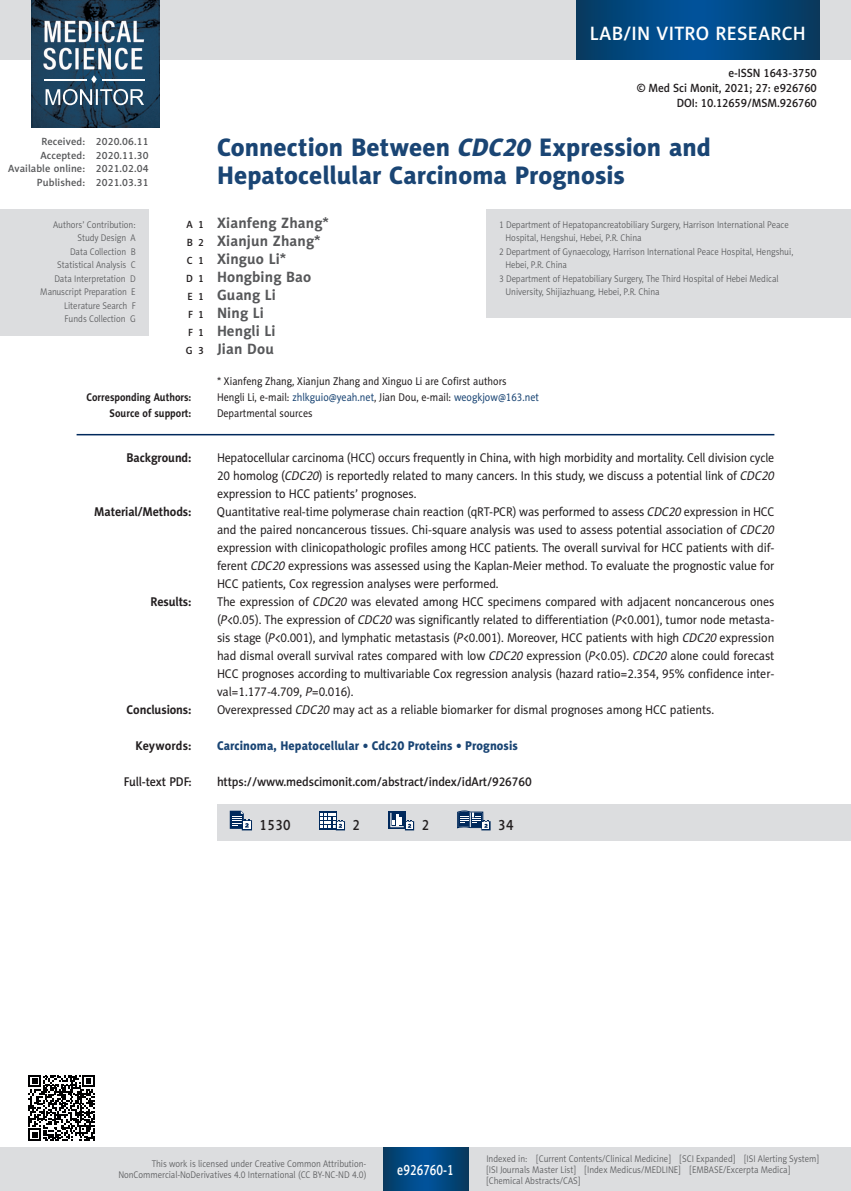
<style>
.page{position:relative;width:851px;height:1191px;background:#fff}
.page>*{position:absolute;margin:0;border:0;box-sizing:border-box;transform-origin:0 0}
.MSM_Tytul{font:25.5px/28.5px "Naomi Sans EFN Heavy";color:#1a4574}
.t1{font:19.5px "Naomi Sans EFN Medium";letter-spacing:.015em;color:#fff}
.MSM_Autorzy{font:700 15px "Naomi Sans EFN";letter-spacing:.01em;color:#57585a}
.MSM_e-PAGINA{font:15px "Naomi Sans EFN Medium";color:#fff;scale:.8 1}
.MSM_dane{font:15px "Naomi Sans EFN Medium";letter-spacing:.03em;color:#231f20;scale:.9 1}
.MSM_Summary_body{font:12.75px/18px "Naomi Sans EFN";letter-spacing:-.01em;color:#231f20;text-align:justify;scale:.95 1}
.MSM_Summary_body-2{font:12.75px/18px "Naomi Sans EFN";letter-spacing:-.01em;color:#231f20;text-align:justify;scale:.94 1}
.MSM_full_text_pdf{font:12.75px "Naomi Sans EFN Medium";letter-spacing:-.01em;color:#231f20;scale:.95 1}
.MSM_keywords{font:12.75px "Naomi Sans EFN Heavy";letter-spacing:.005em;color:#1a4574;scale:.95 1}
.MSM_Summary_body-3{font:700 12.75px "Naomi Sans EFN";letter-spacing:-.01em;color:#231f20;scale:.95 1}
.MSM_Summary_body-4{font:700 12.75px "Naomi Sans EFN";letter-spacing:-.01em;color:#231f20;scale:.94 1}
.MSM_keywords-2{font:700 12.75px "Naomi Sans EFN";letter-spacing:.005em;color:#231f20;scale:.95 1}
.MSM_full_text_pdf-2{font:12px "Naomi Sans EFN Medium";letter-spacing:-.01em;color:#231f20;scale:.95 1}
.MSM_Adres{font:11.25px "Naomi Sans EFN";color:#1a4574;scale:.9 1}
.MSM_Adres-2{font:11.25px "Naomi Sans EFN";color:#231f20;scale:.9 1}
.MSM_Adres-3{font:700 11.25px "Naomi Sans EFN";color:#231f20;scale:.9 1}
.MSM_Support{font:11.25px "Naomi Sans EFN";color:#231f20;scale:.9 1}
.MSM_Support-2{font:700 11.25px "Naomi Sans EFN";color:#231f20;scale:.9 1}
.t2{font:10.5px "Naomi Sans EFN Medium";letter-spacing:.01em;color:#57585a}
.MSM_Afiliacja{font:9.75px/13.5px "Naomi Sans EFN Light";color:#57585a;scale:.9 1}
.s1{font-style:italic}
.s2{font-family:"Naomi Sans EFN Medium";font-weight:400;font-size:10.5px;color:#231f20}
.s3{color:#231f20}
</style>
<div class="page">
<div style="left:217px;top:804px;width:633px;height:36px;background:#dcdddf"></div>
<svg style="left:230px;top:810px;width:22px;height:20px"></svg>
<div style="left:319px;top:811px;width:17px;height:18px;background:#00295c"></div>
<svg style="left:320px;top:812px;width:25px;height:18px"></svg>
<div style="left:388px;top:811px;width:18px;height:18px;background:#00295c"></div>
<svg style="left:390px;top:813px;width:24px;height:17px"></svg>
<svg style="left:457px;top:810px;width:33px;height:20px"></svg>
<hr style="left:77px;top:434px;width:697px;height:1px;background:#00295c">
<div style="left:0;top:210px;width:148px;height:126px;background:#dcdddf"></div>
<div style="left:486px;top:210px;width:364px;height:108px;background:#dcdddf"></div>
<svg style="left:28px;top:1075px;width:67px;height:66px"></svg>
<div style="left:0;top:1148px;width:850px;height:43px;background:#dcdddf"></div>
<svg style="left:383px;top:1147px;width:85px;height:43px;background:#02477e"></svg>
<div style="left:0;top:0;width:850px;height:60px;background:#dcdddf"></div>
<img style="left:32px;top:0;width:127px;height:128px">
<img style="left:45px;top:79px;width:41px;height:1px">
<img style="left:103px;top:79px;width:41px;height:1px">
<svg style="left:91px;top:75px;width:6px;height:8px"></svg>
<img style="left:46px;top:89px;width:98px;height:16px">
<svg style="left:576px;top:0;width:243px;height:60px;background:#02477e"></svg>
<h2 class="t1" style="left:589px;top:22px;width:217px">LAB/IN VITRO RESEARCH</h2>
<p class="MSM_full_text_pdf-2" style="left:728px;top:66px;width:95px">e-ISSN 1643-3750</p>
<p class="MSM_full_text_pdf-2" style="left:636px;top:81px;width:191px">© Med Sci Monit, 2021; 27: e926760</p>
<p class="MSM_full_text_pdf-2" style="left:676px;top:96px;width:149px">DOI: 10.12659/MSM.926760</p>
<p class="MSM_Tytul" style="left:217px;top:132px;width:495px">Connection Between <span class="s1">CDC20</span> Expression and<br>Hepatocellular Carcinoma Prognosis</p>
<p class="MSM_Autorzy" style="left:186px;top:214px;width:144px"><span class="s2">A 1</span> Xianfeng Zhang*</p>
<p class="MSM_Autorzy" style="left:187px;top:232px;width:136px"><span class="s2">B 2</span> Xianjun Zhang*</p>
<p class="MSM_Autorzy" style="left:187px;top:250px;width:101px"><span class="s2">C 1</span> Xinguo Li*</p>
<p class="MSM_Autorzy" style="left:186px;top:268px;width:127px"><span class="s2">D 1</span> Hongbing Bao</p>
<p class="MSM_Autorzy" style="left:187px;top:286px;width:90px"><span class="s2">E 1</span> Guang Li</p>
<p class="MSM_Autorzy" style="left:188px;top:304px;width:77px"><span class="s2">F 1</span> Ning Li</p>
<p class="MSM_Autorzy" style="left:188px;top:322px;width:89px"><span class="s2">F 1</span> Hengli Li</p>
<p class="MSM_Autorzy" style="left:186px;top:340px;width:89px"><span class="s2">G 3</span> Jian Dou</p>
<p class="MSM_Adres-2" style="left:217px;top:375px;width:323px">* Xianfeng Zhang, Xianjun Zhang and Xinguo Li are Cofirst authors</p>
<p class="MSM_Adres-3" style="left:86px;top:391px;width:118px">Corresponding Authors:</p>
<p class="MSM_Adres" style="left:217px;top:391px;width:359px"><span class="s3">Hengli Li, e-mail:</span> zhlkguio@yeah.net<span class="s3">, Jian Dou, e-mail:</span> weogkjow@163.net</p>
<p class="MSM_Support-2" style="left:110px;top:406px;width:92px">Source of support:</p>
<p class="MSM_Support" style="left:217px;top:406px;width:108px">Departmental sources</p>
<p class="MSM_Summary_body-4" style="left:126px;top:450px;width:71px">Background:</p>
<p class="MSM_Summary_body-2" style="left:217px;top:449px;width:594px">Hepatocellular carcinoma (HCC) occurs frequently in China, with high morbidity and mortality. Cell division cycle 20 homolog (<span class="s1">CDC20</span>) is reportedly related to many cancers. In this study, we discuss a potential link of <span class="s1">CDC20 </span>expression to HCC patients’ prognoses.</p>
<p class="MSM_Summary_body-3" style="left:94px;top:504px;width:104px">Material/Methods:</p>
<p class="MSM_Summary_body" style="left:217px;top:503px;width:588px">Quantitative real-time polymerase chain reaction (qRT-PCR) was performed to assess <span class="s1">CDC20</span> expression in HCC and the paired noncancerous tissues. Chi-square analysis was used to assess potential association of <span class="s1">CDC20 </span>expression with clinicopathologic profiles among HCC patients. The overall survival for HCC patients with dif&shy;ferent <span class="s1">CDC20</span> expressions was assessed using the Kaplan-Meier method. To evaluate the prognostic value for HCC patients, Cox regression analyses were performed.</p>
<p class="MSM_Summary_body-3" style="left:150px;top:594px;width:45px">Results:</p>
<p class="MSM_Summary_body" style="left:217px;top:593px;width:588px">The expression of <span class="s1">CDC20</span> was elevated among HCC specimens compared with adjacent noncancerous ones (<span class="s1">P</span>&lt;0.05). The expression of <span class="s1">CDC20</span> was significantly related to differentiation (<span class="s1">P</span>&lt;0.001), tumor node metasta&shy;sis stage (<span class="s1">P</span>&lt;0.001), and lymphatic metastasis (<span class="s1">P</span>&lt;0.001). Moreover, HCC patients with high <span class="s1">CDC20</span> expression had dismal overall survival rates compared with low <span class="s1">CDC20</span> expression (<span class="s1">P</span>&lt;0.05). <span class="s1">CDC20</span> alone could forecast HCC prognoses according to multivariable Cox regression analysis (hazard ratio=2.354, 95% confidence inter&shy;val=1.177-4.709, <span class="s1">P</span>=0.016).</p>
<p class="MSM_Summary_body-3" style="left:127px;top:702px;width:70px">Conclusions:</p>
<p class="MSM_Summary_body" style="left:217px;top:701px;width:524px">Overexpressed <span class="s1">CDC20</span> may act as a reliable biomarker for dismal prognoses among HCC patients.</p>
<p class="MSM_keywords-2" style="left:135px;top:738px;width:60px">Keywords:</p>
<p class="MSM_keywords" style="left:217px;top:738px;width:318px">Carcinoma, Hepatocellular • Cdc20 Proteins • Prognosis</p>
<p class="MSM_full_text_pdf" style="left:124px;top:774px;width:73px">Full-text PDF:</p>
<p class="MSM_full_text_pdf" style="left:217px;top:774px;width:333px">https://www.medscimonit.com/abstract/index/idArt/926760</p>
<p class="t2" style="left:41px;top:136px;width:109px">Received: 2020.06.11</p>
<p class="t2" style="left:40px;top:149px;width:110px">Accepted: 2020.11.30</p>
<p class="t2" style="left:8px;top:163px;width:142px">Available online: 2021.02.04</p>
<p class="t2" style="left:37px;top:176px;width:113px">Published: 2021.03.31</p>
<p class="MSM_Afiliacja" style="left:53px;top:218px;width:93px">Authors’ Contribution:</p>
<p class="MSM_Afiliacja" style="left:77px;top:231px;width:66px">Study Design A</p>
<p class="MSM_Afiliacja" style="left:70px;top:245px;width:74px">Data Collection B</p>
<p class="MSM_Afiliacja" style="left:57px;top:258px;width:89px">Statistical Analysis C</p>
<p class="MSM_Afiliacja" style="left:54px;top:272px;width:92px">Data Interpretation D</p>
<p class="MSM_Afiliacja" style="left:40px;top:285px;width:107px">Manuscript Preparation E</p>
<p class="MSM_Afiliacja" style="left:64px;top:299px;width:81px">Literature Search F</p>
<p class="MSM_Afiliacja" style="left:65px;top:312px;width:80px">Funds Collection G</p>
<p class="MSM_Afiliacja" style="left:505px;top:218px;width:316px;text-indent:-6px">1 Department of Hepatopancreatobiliary Surgery, Harrison International Peace<br>Hospital, Hengshui, Hebei, P.R. China</p>
<p class="MSM_Afiliacja" style="left:505px;top:245px;width:321px;text-indent:-6px">2 Department of Gynaecology, Harrison International Peace Hospital, Hengshui,<br>Hebei, P.R. China</p>
<p class="MSM_Afiliacja" style="left:505px;top:272px;width:305px;text-indent:-6px">3 Department of Hepatobiliary Surgery, The Third Hospital of Hebei Medical<br>University, Shijiazhuang, Hebei, P.R. China</p>
<p class="MSM_dane" style="left:259px;top:816px;width:36px">1530</p>
<p class="MSM_dane" style="left:352px;top:816px;width:10px">2</p>
<p class="MSM_dane" style="left:421px;top:816px;width:10px">2</p>
<p class="MSM_dane" style="left:498px;top:816px;width:19px">34</p>
<p class="MSM_Afiliacja" style="left:118px;top:1158px;width:277px;line-height:11.2px;text-align:right">This work is licensed under Creative Common Attribution-<br>NonCommercial-NoDerivatives 4.0 International (CC BY-NC-ND 4.0)</p>
<p class="MSM_e-PAGINA" style="left:397px;top:1160px;width:72px">e926760-1</p>
<p class="MSM_Afiliacja" style="left:486px;top:1152px;width:371px;line-height:11.2px">Indexed in: [Current Contents/Clinical Medicine] [SCI Expanded] [ISI Alerting System] [ISI Journals Master List] [Index Medicus/MEDLINE] [EMBASE/Excerpta Medica] [Chemical Abstracts/CAS]</p>
</div>
